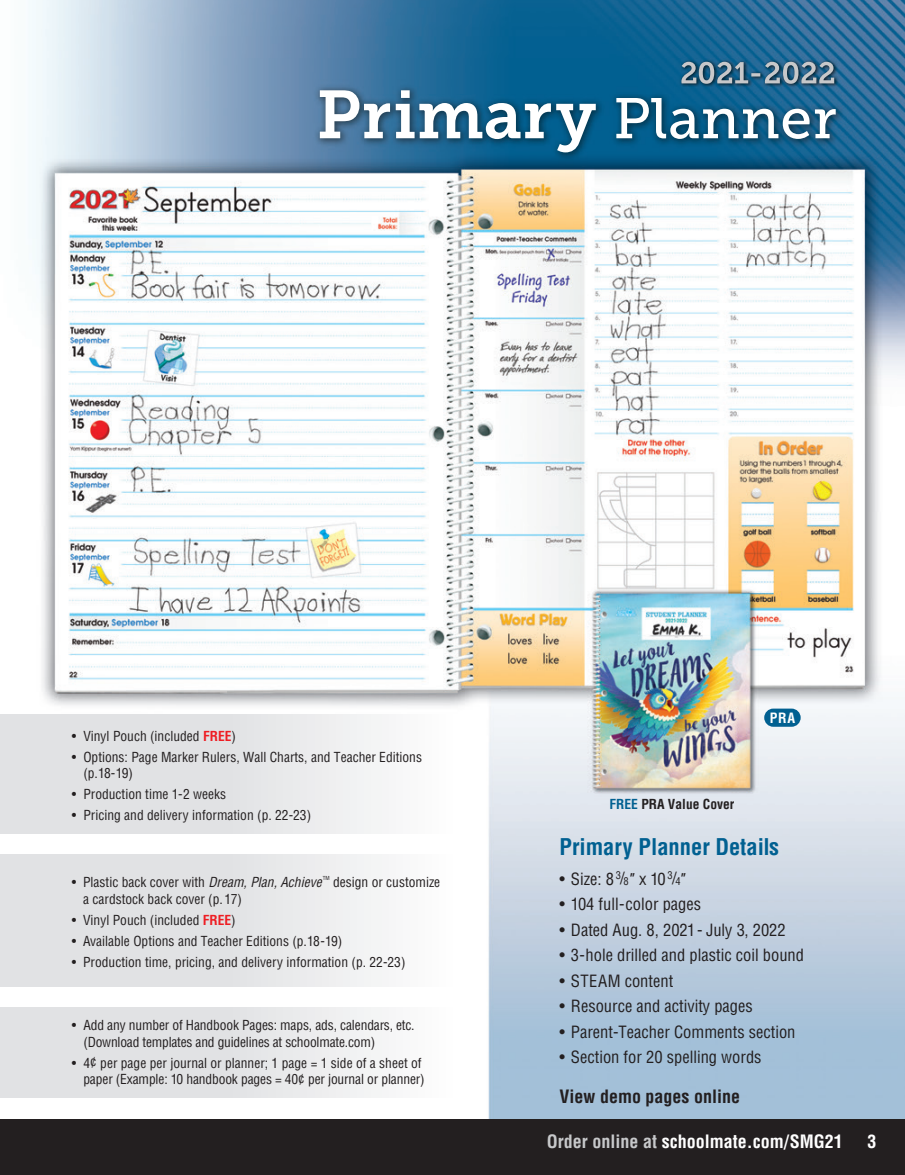
<style>
.page{position:relative;width:905px;height:1175px;background:#fff}
.page>*{position:absolute;margin:0;border:0;box-sizing:border-box;transform-origin:0 0}
.t1{font:700 condensed 22.5px "Helvetica";color:#016091}
.t2{font:700 condensed 18px "Helvetica";color:#fff}
.t3{font:700 condensed 18px "Helvetica";color:#231f20}
.t4{font:condensed 16.5px "Helvetica";color:#231f20}
.t5{font:700 condensed 13.8px "Helvetica";color:#fff}
.t6{font:condensed 13.5px/16.5px "Helvetica";color:#231f20}
.t7{font:700 condensed 13.5px "Helvetica";color:#231f20}
.t8{font:condensed 5.4px "Helvetica";color:#231f20}
.s1{font-weight:700;color:#ee1d23}
.s2{font-style:italic}
.s3{color:#016091}
.s4{font-size:10.5px}
.s5{font-family:"Helvetica Ultra Compressed";font-stretch:normal}
.s6{color:#c7c8ca}
</style>
<div class="page">
<img style="left:0;top:0;width:904px;height:1119px">
<div style="left:0;top:1119px;width:904px;height:55px;background:#231f20"></div>
<img style="left:320px;top:90px;width:489px;height:62px">
<img style="left:681px;top:62px;width:153px;height:22px">
<div style="left:0;top:1007px;width:452px;height:90px;background:linear-gradient(to right,#dadbdd,#f7f7f7)"></div>
<div style="left:0;top:854px;width:452px;height:132px;background:linear-gradient(to right,#dadbdd,#f7f7f7)"></div>
<div style="left:0;top:715px;width:452px;height:118px;background:linear-gradient(to right,#dadbdd,#f7f7f7)"></div>
<div style="left:764px;top:708px;width:36px;height:18px;background:#016091;border-radius:9px"></div>
<p class="t6" style="left:72px;top:727px;width:165px">• Vinyl Pouch (included <span class="s1">FREE</span>)</p>
<p class="t6" style="left:83px;top:748px;width:340px;text-indent:-11px">• Options: Page Marker Rulers, Wall Charts, and Teacher Editions (p.18-19)</p>
<p class="t6" style="left:72px;top:785px;width:156px">• Production time 1-2 weeks</p>
<p class="t6" style="left:72px;top:806px;width:241px">• Pricing and delivery information (p. 22-23)</p>
<p class="t6" style="left:72px;top:873px;width:255px">• Plastic back cover with <span class="s2">Dream,Plan,Achieve</span></p>
<p class="t8" style="left:323px;top:874px;width:8px">TM</p>
<p class="t6" style="left:333px;top:873px;width:109px">design or customize</p>
<p class="t6" style="left:83px;top:890px;width:160px">a cardstock back cover (p. 17)</p>
<p class="t6" style="left:72px;top:911px;width:165px">• Vinyl Pouch (included <span class="s1">FREE</span>)</p>
<p class="t6" style="left:72px;top:932px;width:272px">• Available Options and Teacher Editions (p.18-19)</p>
<p class="t6" style="left:72px;top:953px;width:335px">• Production time, pricing, and delivery information (p. 22-23)</p>
<p class="t6" style="left:83px;top:1017px;width:333px;text-indent:-11px">• Add any number of Handbook Pages: maps, ads, calendars, etc. (Download templates and guidelines at schoolmate.com)</p>
<p class="t6" style="left:72px;top:1054px;width:354px;text-align:right">• 4¢ per page per journal or planner; 1 page = 1 side of a sheet of paper (Example: 10 handbook pages = 40¢ per journal or planner)</p>
<p class="t7" style="left:609px;top:796px;width:126px"><span class="s3">FREE</span> PRA Value Cover</p>
<p class="t5" style="left:769px;top:709px;width:27px">PRA</p>
<h1 class="t1" style="left:559px;top:833px;width:221px">Primary Planner Details</h1>
<p class="t4" style="left:559px;top:868px;width:128px">• Size: 8 <sup>3</sup>/<span class="s4">8</span><span class="s5">”</span> x 10 <sup>3</sup>/<span class="s4">4</span><span class="s5">”</span></p>
<p class="t4" style="left:559px;top:894px;width:143px">• 104 full-color pages</p>
<p class="t4" style="left:559px;top:919px;width:228px">• Dated Aug. 8, 2021 - July 3, 2022</p>
<p class="t4" style="left:559px;top:945px;width:246px">• 3-hole drilled and plastic coil bound</p>
<p class="t4" style="left:559px;top:970px;width:115px">• STEAM content</p>
<p class="t4" style="left:559px;top:996px;width:195px">• Resource and activity pages</p>
<p class="t4" style="left:559px;top:1021px;width:237px">• Parent-Teacher Comments section</p>
<p class="t4" style="left:559px;top:1047px;width:204px">• Section for 20 spelling words</p>
<h2 class="t3" style="left:559px;top:1085px;width:182px">View demo pages online</h2>
<h2 class="t2" style="left:547px;top:1130px;width:297px"><span class="s6">Order online at</span> schoolmate.com/SMG21</h2>
<h2 class="t2" style="left:867px;top:1130px;width:10px">3</h2>
</div>
